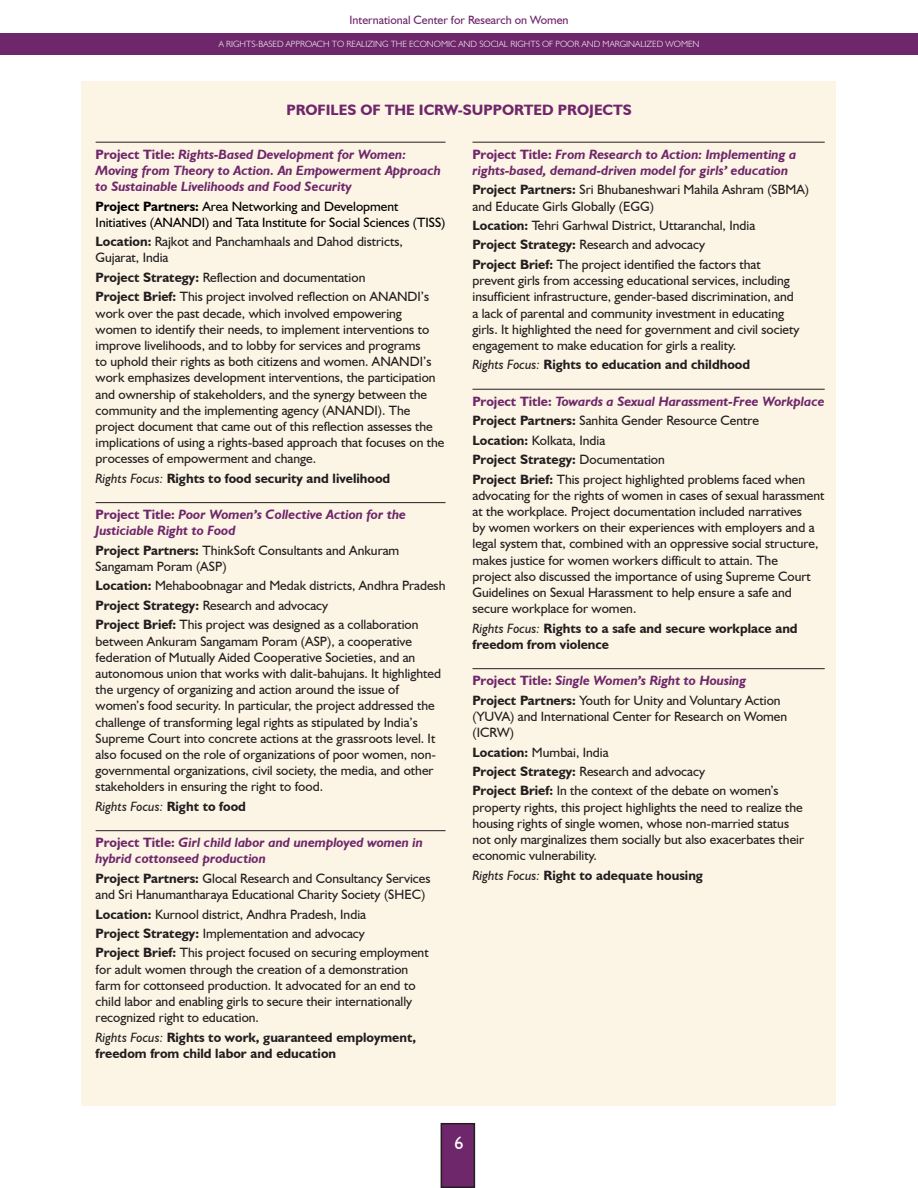
<style>
.page{position:relative;width:918px;height:1188px;background:#fff}
.page>*{position:absolute;margin:0;border:0;box-sizing:border-box;transform-origin:0 0}
.t1{font:18px "Humanist 521 BT";color:#fff}
.t2{font:700 15px "Humanist 521 BT";color:#6f276b}
.t3{font:13.5px/16.2px "Humanist 521 BT";color:#231f20}
.t4{font:italic 700 13.5px/16.2px "Humanist 521 BT";color:#6f276b}
.t5{font:700 13.5px/16.2px "Humanist 521 BT";color:#231f20}
.t6{font:13.5px/16.2px "Humanist 521 BT";color:#000}
.t7{font:italic 13.5px "Humanist 521 BT";color:#231f20}
.t8{font:12px "Humanist 521 BT";color:#6f276b}
.t9{font:300 9px "Humanist 521 BT";color:#fff}
.s1{font-style:normal}
.s2{font-weight:700}
.s3{font-weight:400;font-style:italic}
.s4{font-weight:700;font-style:normal}
.s5{font-weight:700;color:#6f276b}
.s6{font-weight:700;font-style:italic;color:#6f276b}
</style>
<div class="page">
<div style="left:441px;top:1124px;width:33px;height:63px;background:#6f276b"></div>
<div style="left:441px;top:1123px;width:34px;height:65px;border:2px solid #231f20"></div>
<div style="left:0;top:33px;width:918px;height:22px;background:#6f276b"></div>
<div style="left:82px;top:82px;width:754px;height:1024px;background:#fcf4e4"></div>
<hr style="left:96px;top:142px;width:350px;height:1px;background:#231f20">
<hr style="left:96px;top:502px;width:350px;height:1px;background:#231f20">
<hr style="left:96px;top:830px;width:350px;height:1px;background:#231f20">
<hr style="left:472px;top:142px;width:353px;height:1px;background:#231f20">
<hr style="left:472px;top:389px;width:353px;height:1px;background:#231f20">
<hr style="left:472px;top:668px;width:353px;height:1px;background:#231f20">
<p class="t8" style="left:350px;top:13px;width:221px">International Center for Research on Women</p>
<p class="t9" style="left:219px;top:39px;width:482px">A RIGHTS-BASED APPROACH TO REALIZING THE ECONOMIC AND SOCIAL RIGHTS OF POOR AND MARGINALIZED WOMEN</p>
<p class="t2" style="left:286px;top:101px;width:347px">PROFILES OF THE ICRW-SUPPORTED PROJECTS</p>
<p class="t4" style="left:96px;top:146px;width:347px"><span class="s1">Project Title:</span> Rights-Based Development for Women:<br>Moving from Theory to Action. An Empowerment Approach to Sustainable Livelihoods and Food Security</p>
<p class="t6" style="left:96px;top:198px;width:351px"><span class="s2">Project Partners:</span> Area Networking and Development<br>Initiatives (ANANDI) and Tata Institute for Social Sciences (TISS)</p>
<p class="t3" style="left:96px;top:233px;width:309px"><span class="s2">Location:</span> Rajkot and Panchamhaals and Dahod districts,<br>Gujarat, India</p>
<p class="t3" style="left:96px;top:267px;width:335px;line-height:19.5px"><span class="s2">Project Strategy:</span> Reflection and documentation<br><span class="s2">Project Brief:</span> This project involved reflection on ANANDI’s</p>
<p class="t3" style="left:96px;top:305px;width:350px">work over the past decade, which involved empowering women to identify their needs, to implement interventions to improve livelihoods, and to lobby for services and programs<br>to uphold their rights as both citizens and women. ANANDI’s work emphasizes development interventions, the participation and ownership of stakeholders, and the synergy between the community and the implementing agency (ANANDI). The project document that came out of this reflection assesses the implications of using a rights-based approach that focuses on the processes of empowerment and change.</p>
<p class="t5" style="left:96px;top:470px;width:296px"><span class="s3">Rights Focus:</span> Rights to food security and livelihood</p>
<p class="t4" style="left:96px;top:506px;width:312px"><span class="s1">Project Title:</span> Poor Women’s Collective Action for the<br>Justiciable Right to Food</p>
<p class="t3" style="left:96px;top:542px;width:305px"><span class="s2">Project Partners:</span> ThinkSoft Consultants and Ankuram<br>Sangamam Poram (ASP)</p>
<p class="t3" style="left:96px;top:576px;width:351px;line-height:19.5px"><span class="s2">Location:</span> Mehaboobnagar and Medak districts, Andhra Pradesh<br><span class="s2">Project Strategy:</span> Research and advocacy<br><span class="s2">Project Brief:</span> This project was designed as a collaboration</p>
<p class="t3" style="left:96px;top:633px;width:347px">between Ankuram Sangamam Poram (ASP), a cooperative federation of Mutually Aided Cooperative Societies, and an autonomous union that works with dalit-bahujans. It highlighted the urgency of organizing and action around the issue of women’s food security. In particular, the project addressed the challenge of transforming legal rights as stipulated by India’s Supreme Court into concrete actions at the grassroots level. It also focused on the role of organizations of poor women, non&shy;governmental organizations, civil society, the media, and other stakeholders in ensuring the right to food.</p>
<p class="t7" style="left:96px;top:798px;width:152px">Rights Focus: <span class="s4">Right to food</span></p>
<p class="t4" style="left:96px;top:834px;width:329px"><span class="s1">Project Title:</span> Girl child labor and unemployed women in hybrid cottonseed production</p>
<p class="t3" style="left:96px;top:870px;width:336px"><span class="s2">Project Partners:</span> Glocal Research and Consultancy Services and Sri Hanumantharaya Educational Charity Society (SHEC)</p>
<p class="t3" style="left:96px;top:904px;width:335px;line-height:19.5px"><span class="s2">Location:</span> Kurnool district, Andhra Pradesh, India<br><span class="s2">Project Strategy:</span> Implementation and advocacy<br><span class="s2">Project Brief:</span> This project focused on securing employment</p>
<p class="t3" style="left:96px;top:961px;width:321px">for adult women through the creation of a demonstration farm for cottonseed production. It advocated for an end to child labor and enabling girls to secure their internationally recognized right to education.</p>
<p class="t5" style="left:96px;top:1029px;width:322px"><span class="s3">Rights Focus:</span> Rights to work, guaranteed employment, freedom from child labor and education</p>
<p class="t4" style="left:472px;top:146px;width:325px"><span class="s1">Project Title:</span> From Research to Action: Implementing a rights-based, demand-driven model for girls’ education</p>
<p class="t3" style="left:472px;top:181px;width:338px"><span class="s2">Project Partners:</span> Sri Bhubaneshwari Mahila Ashram (SBMA) and Educate Girls Globally (EGG)</p>
<p class="t3" style="left:472px;top:215px;width:290px;line-height:19.5px"><span class="s2">Location:</span> Tehri Garhwal District, Uttaranchal, India<br><span class="s2">Project Strategy:</span> Research and advocacy<br><span class="s2">Project Brief:</span> The project identified the factors that</p>
<p class="t3" style="left:472px;top:272px;width:328px">prevent girls from accessing educational services, including insufficient infrastructure, gender-based discrimination, and a lack of parental and community investment in educating girls. It highlighted the need for government and civil society engagement to make education for girls a reality.</p>
<p class="t5" style="left:472px;top:356px;width:279px"><span class="s3">Rights Focus:</span> Rights to education and childhood</p>
<p class="t3" style="left:472px;top:391px;width:354px;line-height:19.5px"><span class="s5">Project Title:</span> <span class="s6">Towards a Sexual Harassment-Free Workplace </span><span class="s2">Project Partners:</span> Sanhita Gender Resource Centre<br><span class="s2">Location:</span> Kolkata, India<br><span class="s2">Project Strategy:</span> Documentation<br><span class="s2">Project Brief:</span> This project highlighted problems faced when</p>
<p class="t3" style="left:472px;top:487px;width:354px">advocating for the rights of women in cases of sexual harassment at the workplace. Project documentation included narratives<br>by women workers on their experiences with employers and a legal system that, combined with an oppressive social structure, makes justice for women workers difficult to attain. The<br>project also discussed the importance of using Supreme Court Guidelines on Sexual Harassment to help ensure a safe and secure workplace for women.</p>
<p class="t5" style="left:472px;top:620px;width:327px"><span class="s3">Rights Focus:</span> Rights to a safe and secure workplace and freedom from violence</p>
<p class="t3" style="left:472px;top:671px;width:310px;line-height:19.5px"><span class="s5">Project Title:</span> <span class="s6">Single Women’s Right to Housing<br></span><span class="s2">Project Partners:</span> Youth for Unity and Voluntary Action</p>
<p class="t3" style="left:472px;top:708px;width:316px">(YUVA) and International Center for Research on Women (ICRW)</p>
<p class="t3" style="left:472px;top:742px;width:308px;line-height:19.5px"><span class="s2">Location:</span> Mumbai, India<br><span class="s2">Project Strategy:</span> Research and advocacy<br><span class="s2">Project Brief:</span> In the context of the debate on women’s</p>
<p class="t3" style="left:472px;top:799px;width:333px">property rights, this project highlights the need to realize the housing rights of single women, whose non-married status not only marginalizes them socially but also exacerbates their economic vulnerability.</p>
<p class="t5" style="left:472px;top:867px;width:232px"><span class="s3">Rights Focus:</span> Right to adequate housing</p>
<h1 class="t1" style="left:455px;top:1132px;width:11px">6</h1>
</div>
